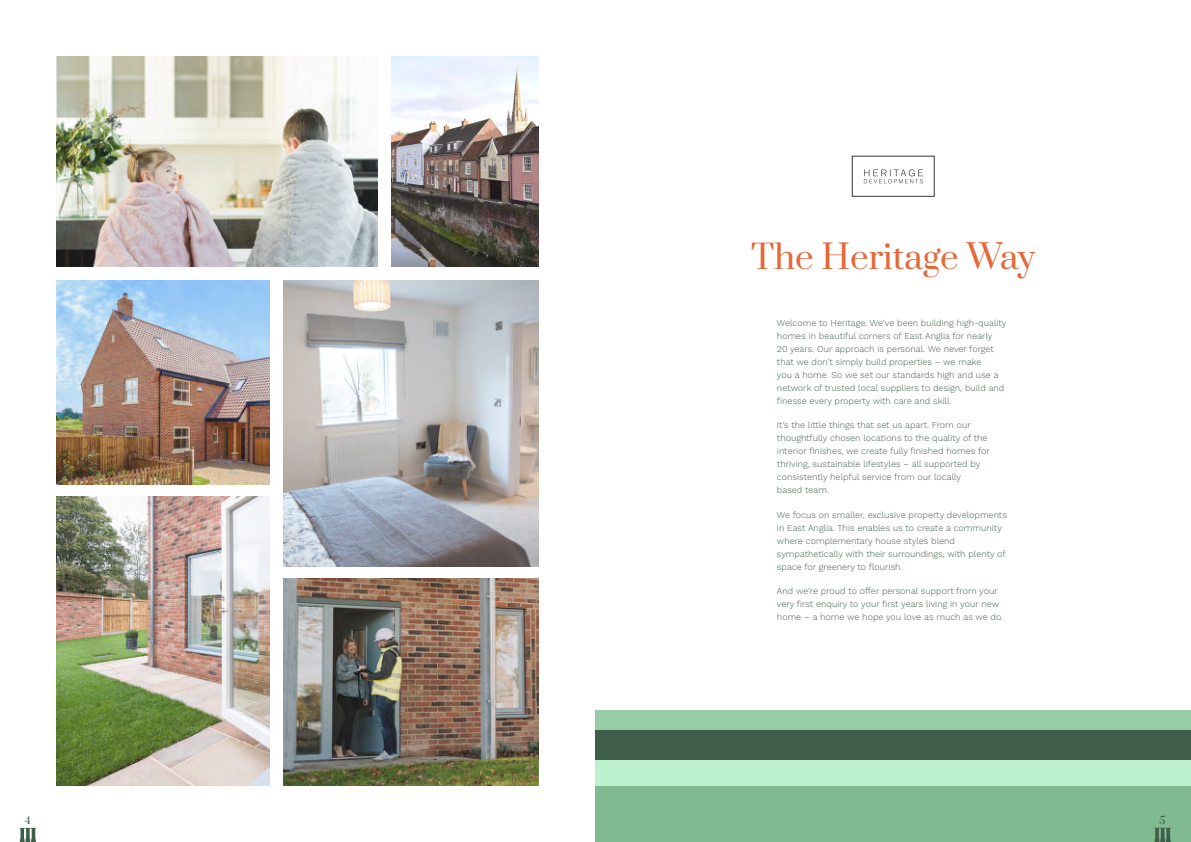
<style>
.page{position:relative;width:1191px;height:842px;background:#fff}
.page>*{position:absolute;margin:0;border:0;box-sizing:border-box;transform-origin:0 0}
.t1{font:33px "Prata";color:#e5673a}
.t2{font:10px "Prata";color:#3f5e49}
.t3{font:300 9px/13px "Work Sans";color:#3f5e49}
</style>
<div class="page">
<div style="left:595px;top:710px;width:596px;height:20px;background:#96cca6"></div>
<div style="left:595px;top:730px;width:596px;height:36px;background:#3f5e49"></div>
<div style="left:595px;top:766px;width:596px;height:76px;background:#81ba91"></div>
<div style="left:595px;top:760px;width:596px;height:25px;background:#bdf0cc"></div>
<svg style="left:864px;top:169px;width:59px;height:14px"></svg>
<img style="left:56px;top:57px;width:321px;height:210px">
<img style="left:57px;top:281px;width:213px;height:204px">
<img style="left:283px;top:578px;width:256px;height:207px">
<img style="left:283px;top:280px;width:256px;height:286px">
<img style="left:56px;top:497px;width:214px;height:288px">
<img style="left:391px;top:57px;width:148px;height:210px">
<svg style="left:19px;top:828px;width:17px;height:14px"></svg>
<svg style="left:1154px;top:828px;width:17px;height:14px"></svg>
<h1 class="t1" style="left:751px;top:230px;width:285px">The Heritage Way</h1>
<p class="t3" style="left:777px;top:317px;width:231px">Welcome to Heritage. We’ve been building high-quality homes in beautiful corners of East Anglia for nearly<br>20 years. Our approach is personal. We never forget that we don’t simply build properties – we make<br>you a home. So we set our standards high and use a network of trusted local suppliers to design, build and finesse every property with care and skill.</p>
<p class="t3" style="left:777px;top:419px;width:214px">It’s the little things that set us apart. From our thoughtfully chosen locations to the quality of the interior finishes, we create fully finished homes for thriving, sustainable lifestyles – all supported by consistently helpful service from our locally<br>based team.</p>
<p class="t3" style="left:777px;top:509px;width:231px">We focus on smaller, exclusive property developments in East Anglia. This enables us to create a community where complementary house styles blend sympathetically with their surroundings, with plenty of space for greenery to flourish.</p>
<p class="t3" style="left:777px;top:585px;width:228px">And we’re proud to offer personal support from your very first enquiry to your first years living in your new home – a home we hope you love as much as we do.</p>
<p class="t2" style="left:25px;top:811px;width:7px">4</p>
<p class="t2" style="left:1159px;top:811px;width:8px">5</p>
</div>
